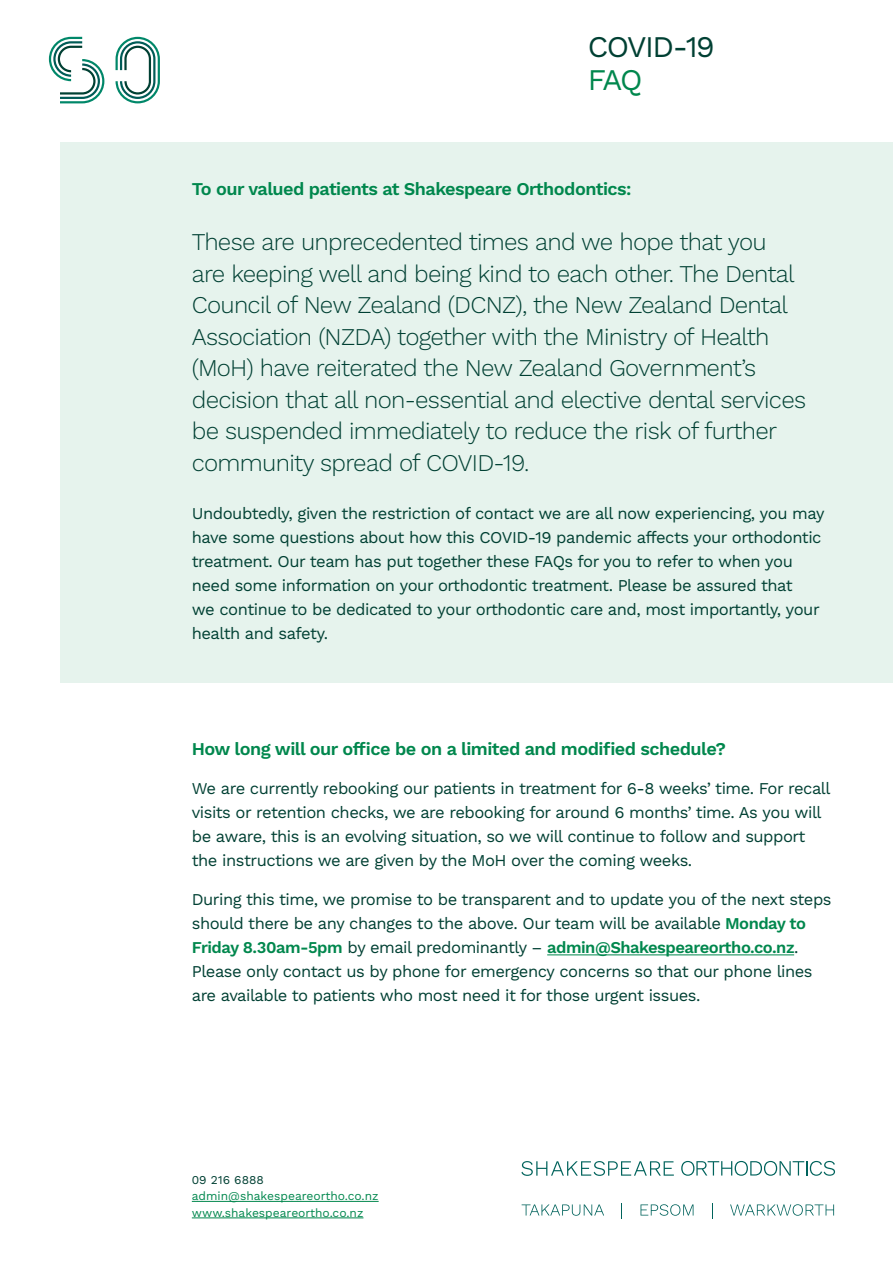
<style>
.page{position:relative;width:893px;height:1263px;background:#fff}
.page>*{position:absolute;margin:0;border:0;box-sizing:border-box;transform-origin:0 0}
.t1{font:30px "Work Sans";letter-spacing:-.05em;color:#004033}
.t2{font:30px "Work Sans";color:#00874d}
.t3{font:300 24px/31.5px "Work Sans";letter-spacing:-.03em;color:#004033}
.t4{font:600 18px "Work Sans";letter-spacing:-.03em;color:#00874d}
.t5{font:16.5px/24px "Work Sans";letter-spacing:-.03em;color:#004033}
.t6{font:12px/16.5px "Work Sans";color:#00874d}
.t7{font:12px "Work Sans";color:#004033}
.s1{font-weight:600;color:#00874d}
</style>
<div class="page">
<div style="left:60px;top:142px;width:833px;height:541px;background:#e6f3ed"></div>
<hr style="left:547px;top:954px;width:247px;height:1px;background:#00874d">
<svg style="left:49px;top:37px;width:55px;height:66px"></svg>
<svg style="left:116px;top:37px;width:44px;height:66px"></svg>
<svg style="left:521px;top:1161px;width:153px;height:15px"></svg>
<svg style="left:681px;top:1161px;width:154px;height:15px"></svg>
<svg style="left:522px;top:1204px;width:82px;height:12px"></svg>
<svg style="left:621px;top:1203px;width:1px;height:15px"></svg>
<svg style="left:640px;top:1204px;width:53px;height:12px"></svg>
<svg style="left:712px;top:1203px;width:1px;height:15px"></svg>
<svg style="left:730px;top:1204px;width:104px;height:12px"></svg>
<hr style="left:192px;top:1201px;width:187px;height:1px;background:#00874d">
<hr style="left:192px;top:1217px;width:171px;height:1px;background:#00874d">
<h1 class="t1" style="left:588px;top:29px;width:129px">COVID-19</h1>
<h1 class="t2" style="left:588px;top:62px;width:56px">FAQ</h1>
<p class="t4" style="left:192px;top:178px;width:441px">To our valued patients at Shakespeare Orthodontics:</p>
<p class="t3" style="left:192px;top:227px;width:616px">These are unprecedented times and we hope that you are keeping well and being kind to each other. The Dental Council of New Zealand (DCNZ), the New Zealand Dental Association (NZDA) together with the Ministry of Health (MoH) have reiterated the New Zealand Government’s decision that all non-essential and elective dental services be suspended immediately to reduce the risk of further community spread of COVID-19.</p>
<p class="t5" style="left:192px;top:502px;width:634px">Undoubtedly, given the restriction of contact we are all now experiencing, you may have some questions about how this COVID-19 pandemic affects your orthodontic treatment. Our team has put together these FAQs for you to refer to when you need some information on your orthodontic treatment. Please be assured that<br>we continue to be dedicated to your orthodontic care and, most importantly, your health and safety.</p>
<p class="t4" style="left:192px;top:738px;width:536px">How long will our office be on a limited and modified schedule?</p>
<p class="t5" style="left:192px;top:777px;width:640px">We are currently rebooking our patients in treatment for 6-8 weeks’ time. For recall visits or retention checks, we are rebooking for around 6 months’ time. As you will be aware, this is an evolving situation, so we will continue to follow and support the instructions we are given by the MoH over the coming weeks.</p>
<p class="t5" style="left:192px;top:888px;width:641px">During this time, we promise to be transparent and to update you of the next steps should there be any changes to the above. Our team will be available <span class="s1">Monday to Friday 8.30am-5pm</span> by email predominantly – <span class="s1">admin@Shakespeareortho.co.nz</span>.<br>Please only contact us by phone for emergency concerns so that our phone lines are available to patients who most need it for those urgent issues.</p>
<p class="t7" style="left:192px;top:1172px;width:74px">09 216 6888</p>
<p class="t6" style="left:192px;top:1188px;width:188px">admin@shakespeareortho.co.nz www.shakespeareortho.co.nz</p>
</div>
